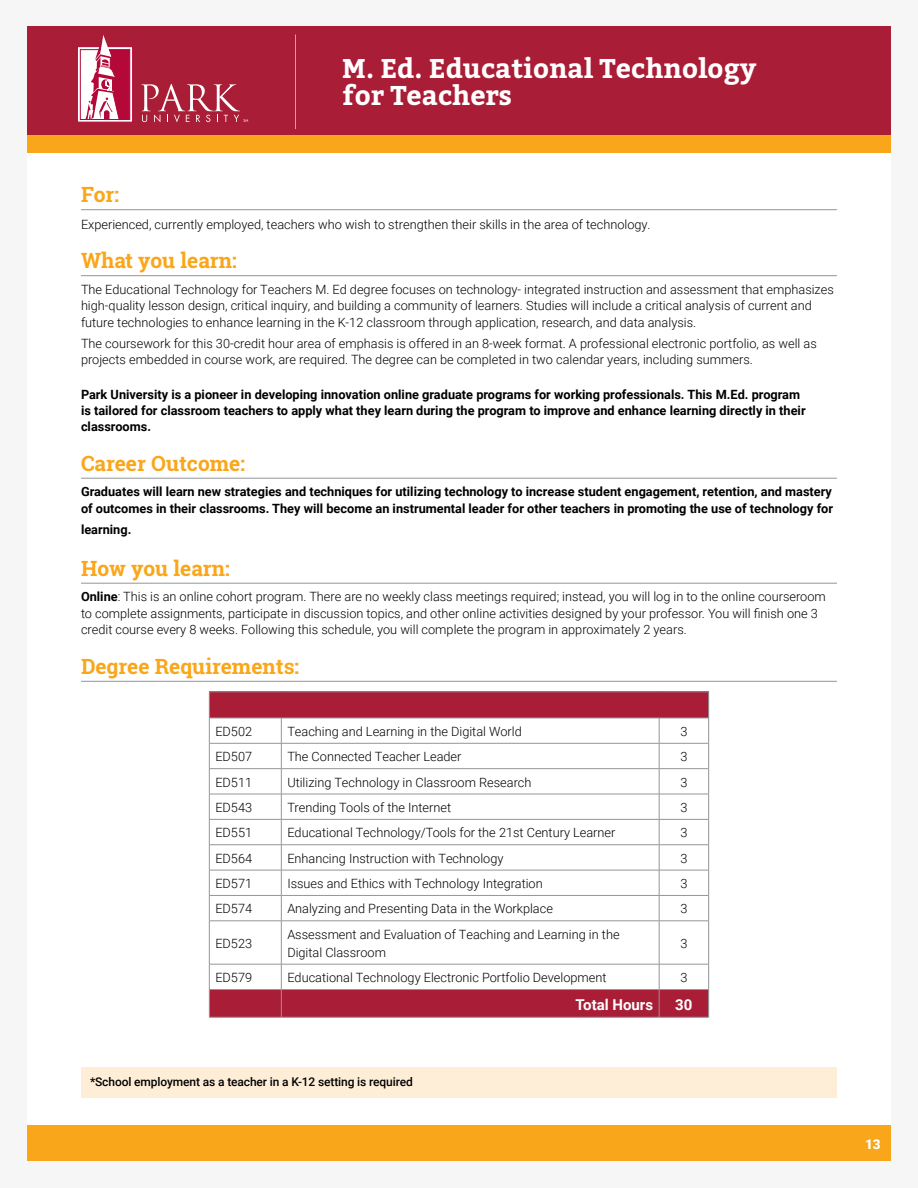
<style>
.page{position:relative;width:918px;height:1188px;background:#fff}
.page>*{position:absolute;margin:0;border:0;box-sizing:border-box;transform-origin:0 0}
.t1{font:700 27px/27px "Bitter";color:#fff}
.t2{font:700 21px "Roboto Slab";color:#faa61a}
.t3{font:700 15px "Roboto";color:#fff}
.t4{font:900 13.5px "Roboto";color:#fff}
.t5{font:300 12.75px/16.5px "Roboto";color:#000}
.t6{font:700 12.75px/16.5px "Roboto";color:#000}
.t7{font:500 12px "Roboto";letter-spacing:-.01em;color:#000}
.s1{font-weight:700}
</style>
<div class="page">
<div style="left:27px;top:1125px;width:864px;height:36px;background:#faa61a"></div>
<div style="left:27px;top:26px;width:864px;height:118px;background:#a91d36"></div>
<div style="left:27px;top:135px;width:864px;height:18px;background:#faa61a"></div>
<hr style="left:295px;top:34px;width:1px;height:95px;background:#faa61a">
<div style="left:77px;top:47px;width:56px;height:75px;background:linear-gradient(to bottom,#f1d4dc,#f1d3db);border:1px solid #b30838"></div>
<svg style="left:80px;top:35px;width:50px;height:85px"></svg>
<svg style="left:141px;top:84px;width:107px;height:38px"></svg>
<hr style="left:81px;top:209px;width:756px;height:1px;background:#939598">
<hr style="left:81px;top:275px;width:756px;height:1px;background:#939598">
<hr style="left:81px;top:478px;width:756px;height:1px;background:#939598">
<hr style="left:81px;top:583px;width:756px;height:1px;background:#939598">
<hr style="left:81px;top:681px;width:756px;height:1px;background:#939598">
<div style="left:209px;top:692px;width:500px;height:26px;background:#a91d36"></div>
<hr style="left:209px;top:692px;width:72px;height:1px;background:#939598">
<hr style="left:281px;top:692px;width:378px;height:1px;background:#939598">
<hr style="left:659px;top:692px;width:50px;height:1px;background:#939598">
<hr style="left:209px;top:718px;width:72px;height:1px;background:#939598">
<hr style="left:281px;top:718px;width:378px;height:1px;background:#939598">
<hr style="left:659px;top:718px;width:50px;height:1px;background:#939598">
<hr style="left:209px;top:743px;width:72px;height:1px;background:#939598">
<hr style="left:281px;top:743px;width:378px;height:1px;background:#939598">
<hr style="left:659px;top:743px;width:50px;height:1px;background:#939598">
<hr style="left:209px;top:768px;width:72px;height:1px;background:#939598">
<hr style="left:281px;top:768px;width:378px;height:1px;background:#939598">
<hr style="left:659px;top:768px;width:50px;height:1px;background:#939598">
<hr style="left:209px;top:794px;width:72px;height:1px;background:#939598">
<hr style="left:281px;top:794px;width:378px;height:1px;background:#939598">
<hr style="left:659px;top:794px;width:50px;height:1px;background:#939598">
<hr style="left:209px;top:819px;width:72px;height:1px;background:#939598">
<hr style="left:281px;top:819px;width:378px;height:1px;background:#939598">
<hr style="left:659px;top:819px;width:50px;height:1px;background:#939598">
<hr style="left:209px;top:844px;width:72px;height:1px;background:#939598">
<hr style="left:281px;top:844px;width:378px;height:1px;background:#939598">
<hr style="left:659px;top:844px;width:50px;height:1px;background:#939598">
<hr style="left:209px;top:870px;width:72px;height:1px;background:#939598">
<hr style="left:281px;top:870px;width:378px;height:1px;background:#939598">
<hr style="left:659px;top:870px;width:50px;height:1px;background:#939598">
<hr style="left:209px;top:895px;width:72px;height:1px;background:#939598">
<svg style="left:209px;top:692px;width:1px;height:229px"></svg>
<hr style="left:281px;top:895px;width:378px;height:1px;background:#939598">
<svg style="left:281px;top:718px;width:1px;height:203px"></svg>
<hr style="left:659px;top:895px;width:50px;height:1px;background:#939598">
<svg style="left:659px;top:718px;width:1px;height:203px"></svg>
<svg style="left:708px;top:692px;width:1px;height:229px"></svg>
<hr style="left:209px;top:921px;width:72px;height:1px;background:#939598">
<hr style="left:209px;top:921px;width:1px;height:43px;background:#939598">
<hr style="left:281px;top:921px;width:378px;height:1px;background:#939598">
<hr style="left:281px;top:921px;width:1px;height:43px;background:#939598">
<hr style="left:659px;top:921px;width:50px;height:1px;background:#939598">
<hr style="left:659px;top:921px;width:1px;height:43px;background:#939598">
<hr style="left:708px;top:921px;width:1px;height:43px;background:#939598">
<svg style="left:209px;top:964px;width:500px;height:53px"></svg>
<hr style="left:209px;top:1017px;width:72px;height:1px;background:#939598">
<hr style="left:281px;top:1017px;width:378px;height:1px;background:#939598">
<hr style="left:659px;top:1017px;width:50px;height:1px;background:#939598">
<div style="left:81px;top:1067px;width:756px;height:31px;background:#ffeed7"></div>
<h1 class="t1" style="left:342px;top:56px;width:415px">M. Ed. Educational Technology for Teachers</h1>
<h2 class="t2" style="left:81px;top:180px;width:40px">For:</h2>
<p class="t5" style="left:81px;top:216px;width:571px">Experienced, currently employed, teachers who wish to strengthen their skills in the area of technology.</p>
<h2 class="t2" style="left:81px;top:246px;width:157px">What you learn:</h2>
<p class="t5" style="left:81px;top:280px;width:754px">The Educational Technology for Teachers M. Ed degree focuses on technology- integrated instruction and assessment that emphasizes high-quality lesson design, critical inquiry, and building a community of learners. Studies will include a critical analysis of current and future technologies to enhance learning in the K-12 classroom through application, research, and data analysis.</p>
<p class="t5" style="left:81px;top:334px;width:737px">The coursework for this 30-credit hour area of emphasis is offered in an 8-week format. A professional electronic portfolio, as well as projects embedded in course work, are required. The degree can be completed in two calendar years, including summers.</p>
<p class="t6" style="left:81px;top:385px;width:726px">Park University is a pioneer in developing innovation online graduate programs for working professionals. This M.Ed. program is tailored for classroom teachers to apply what they learn during the program to improve and enhance learning directly in their classrooms.</p>
<h2 class="t2" style="left:81px;top:448px;width:166px">Career Outcome:</h2>
<p class="t6" style="left:81px;top:483px;width:754px">Graduates will learn new strategies and techniques for utilizing technology to increase student engagement, retention, and mastery of outcomes in their classrooms. They will become an instrumental leader for other teachers in promoting the use of technology for</p>
<p class="t6" style="left:81px;top:520px;width:52px">learning.</p>
<h2 class="t2" style="left:81px;top:553px;width:150px">How you learn:</h2>
<p class="t5" style="left:81px;top:588px;width:746px"><span class="s1">Online</span>: This is an online cohort program. There are no weekly class meetings required; instead, you will log in to the online courseroom to complete assignments, participate in discussion topics, and other online activities designed by your professor. You will finish one 3 credit course every 8 weeks. Following this schedule, you will complete the program in approximately 2 years.</p>
<h2 class="t2" style="left:81px;top:652px;width:220px">Degree Requirements:</h2>
<p class="t5" style="left:215px;top:723px;width:38px">ED502</p>
<p class="t5" style="left:287px;top:723px;width:236px">Teaching and Learning in the Digital World</p>
<p class="t5" style="left:680px;top:723px;width:9px">3</p>
<p class="t5" style="left:215px;top:748px;width:38px">ED507</p>
<p class="t5" style="left:287px;top:748px;width:176px">The Connected Teacher Leader</p>
<p class="t5" style="left:680px;top:748px;width:9px">3</p>
<p class="t5" style="left:215px;top:773px;width:38px">ED511</p>
<p class="t5" style="left:287px;top:773px;width:246px">Utilizing Technology in Classroom Research</p>
<p class="t5" style="left:680px;top:773px;width:9px">3</p>
<p class="t5" style="left:215px;top:799px;width:38px">ED543</p>
<p class="t5" style="left:287px;top:799px;width:165px">Trending Tools of the Internet</p>
<p class="t5" style="left:680px;top:799px;width:9px">3</p>
<p class="t5" style="left:215px;top:824px;width:38px">ED551</p>
<p class="t5" style="left:287px;top:824px;width:330px">Educational Technology/Tools for the 21st Century Learner</p>
<p class="t5" style="left:680px;top:824px;width:9px">3</p>
<p class="t5" style="left:215px;top:849px;width:38px">ED564</p>
<p class="t5" style="left:287px;top:849px;width:218px">Enhancing Instruction with Technology</p>
<p class="t5" style="left:680px;top:849px;width:9px">3</p>
<p class="t5" style="left:215px;top:875px;width:38px">ED571</p>
<p class="t5" style="left:287px;top:875px;width:257px">Issues and Ethics with Technology Integration</p>
<p class="t5" style="left:680px;top:875px;width:9px">3</p>
<p class="t5" style="left:215px;top:900px;width:38px">ED574</p>
<p class="t5" style="left:287px;top:900px;width:267px">Analyzing and Presenting Data in the Workplace</p>
<p class="t5" style="left:680px;top:900px;width:9px">3</p>
<p class="t5" style="left:215px;top:934px;width:38px">ED523</p>
<p class="t5" style="left:287px;top:925px;width:334px;line-height:18px">Assessment and Evaluation of Teaching and Learning in the<br>Digital Classroom</p>
<p class="t5" style="left:680px;top:934px;width:9px">3</p>
<p class="t5" style="left:215px;top:969px;width:38px">ED579</p>
<p class="t5" style="left:287px;top:969px;width:321px">Educational Technology Electronic Portfolio Development</p>
<p class="t5" style="left:680px;top:969px;width:9px">3</p>
<p class="t3" style="left:575px;top:994px;width:79px">Total Hours</p>
<p class="t3" style="left:675px;top:994px;width:19px">30</p>
<p class="t7" style="left:90px;top:1073px;width:324px">*School employment as a teacher in a K-12 setting is required</p>
<p class="t4" style="left:865px;top:1134px;width:17px">13</p>
</div>
